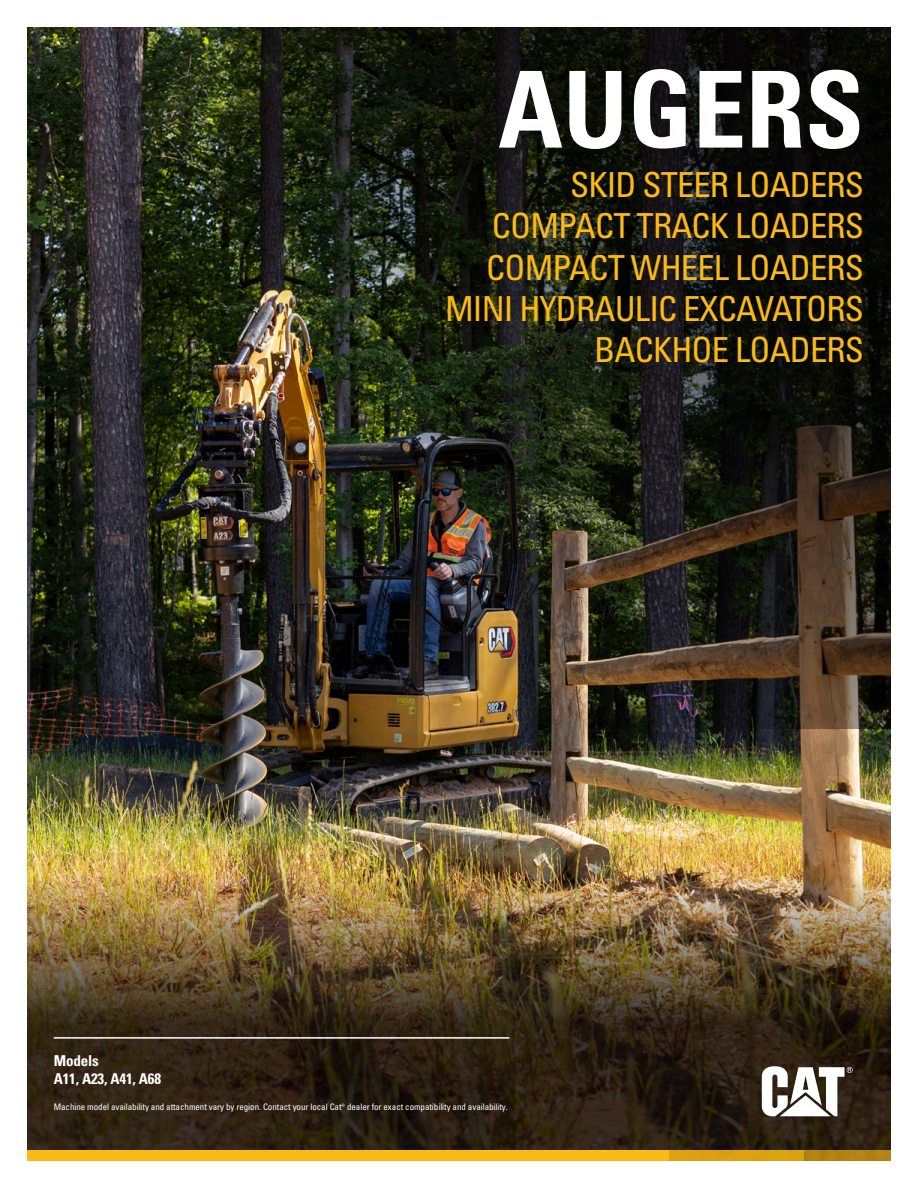
<style>
.page{position:relative;width:918px;height:1188px;background:#fff}
.page>*{position:absolute;margin:0;border:0;box-sizing:border-box;transform-origin:0 0}
.t1{font:106.2px "Univers LTCYR 67 Bold Cond";color:#fff}
.t2{font:condensed 34.5px/41.4px "Univers LTCYR 57";letter-spacing:-.025em;color:#fcba13;text-align:right}
.t3{font:15px/18px "Univers LTCYR 67 Bold Cond";letter-spacing:-.01em;color:#fff}
.t4{font:condensed 9px "Univers LTCYR 57";letter-spacing:-.005em;color:#fff}
</style>
<div class="page">
<img style="left:27px;top:729px;width:864px;height:422px">
<div style="left:27px;top:1151px;width:641px;height:10px;background:#fcba13"></div>
<div style="left:667px;top:1151px;width:137px;height:10px;background:#dca211"></div>
<div style="left:804px;top:1151px;width:87px;height:10px;background:#b38410"></div>
<svg style="left:762px;top:1066px;width:91px;height:50px"></svg>
<hr style="left:54px;top:1037px;width:455px;height:2px;background:#fff">
<img style="left:27px;top:27px;width:864px;height:702px">
<h1 class="t1" style="left:498px;top:45px;width:367px">AUGERS</h1>
<h2 class="t2" style="left:445px;top:163px;width:420px">SKID STEER LOADERS<br>COMPACT TRACK LOADERS<br>COMPACT WHEEL LOADERS<br>MINI HYDRAULIC EXCAVATORS<br>BACKHOE LOADERS</h2>
<h3 class="t3" style="left:54px;top:1052px;width:109px">Models<br>A11, A23, A41, A68</h3>
<p class="t4" style="left:54px;top:1102px;width:456px">Machine model availability and attachment vary by region. Contact your local Cat® dealer for exact compatibility and availability.</p>
</div>
